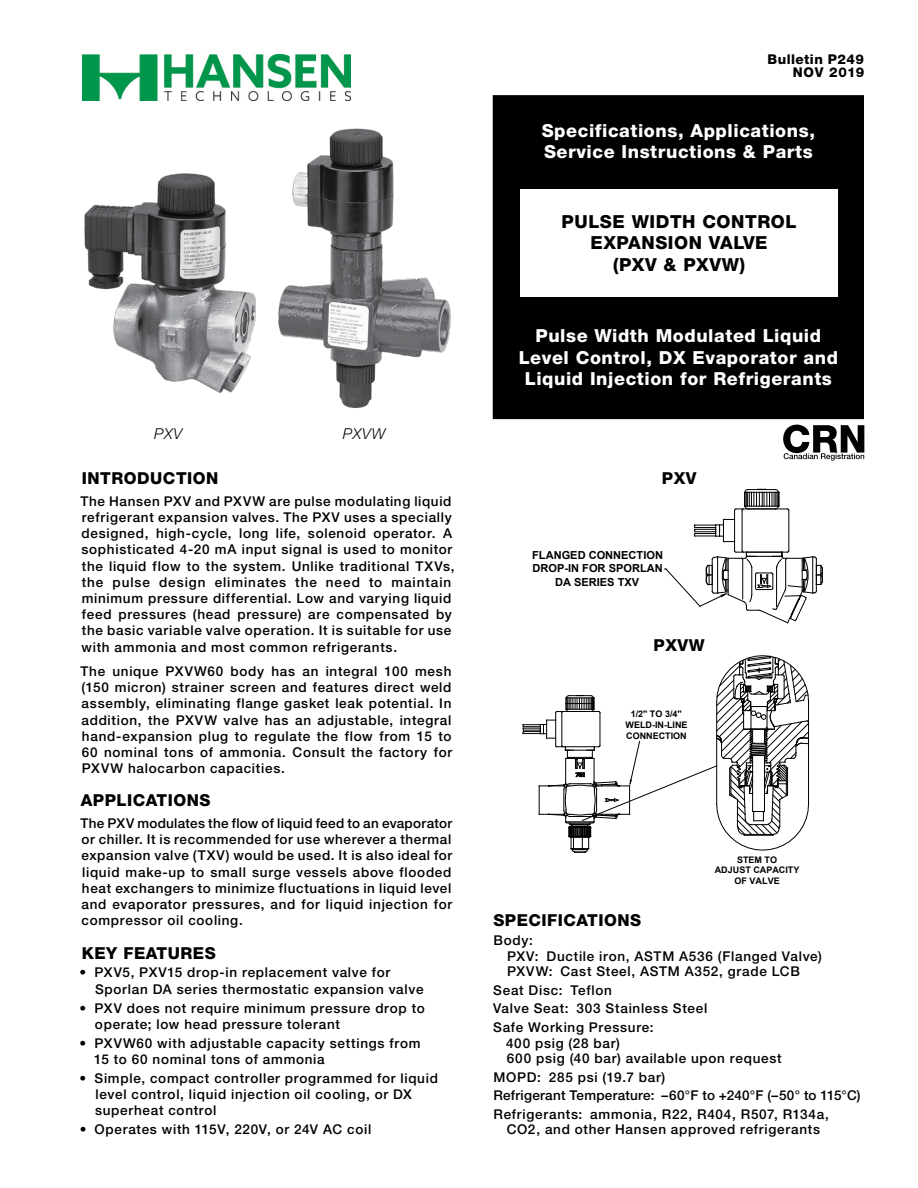
<style>
.page{position:relative;width:918px;height:1188px;background:#fff}
.page>*{position:absolute;margin:0;border:0;box-sizing:border-box;transform-origin:0 0}
.t1{font:800 18px/21.6px "Helvetica Neue LT Std";letter-spacing:.03em;color:#fff}
.t2{font:800 18px/21.6px "Helvetica Neue LT Std";letter-spacing:.03em;color:#000;text-align:center}
.t3{font:800 16.5px "Helvetica Neue LT Std";letter-spacing:.03em;color:#000}
.t4{font:italic 300 15px "Helvetica Neue LT Std";letter-spacing:.04em;color:#000}
.t5{font:500 13.5px/16.2px "Helvetica Neue LT Std";letter-spacing:.055em;color:#000}
.t6{font:800 13.5px/14.7px "Helvetica Neue LT Std";letter-spacing:.03em;color:#000}
.t7{font:700 11.1px/13.4px "Arial";color:#000;text-align:center}
.t8{font:700 9px/10.9px "Arial";color:#000;text-align:center}
</style>
<div class="page">
<svg style="left:783px;top:425px;width:81px;height:36px"></svg>
<hr style="left:736px;top:509px;width:51px;height:1px;background:#000">
<hr style="left:734px;top:510px;width:1px;height:41px;background:#000">
<hr style="left:742px;top:510px;width:1px;height:41px;background:#000">
<svg style="left:694px;top:519px;width:41px;height:23px"></svg>
<hr style="left:789px;top:510px;width:1px;height:41px;background:#000">
<svg style="left:742px;top:489px;width:38px;height:22px"></svg>
<svg style="left:665px;top:551px;width:158px;height:72px"></svg>
<svg style="left:523px;top:655px;width:286px;height:198px"></svg>
<div style="left:494px;top:96px;width:369px;height:322px;background:#000"></div>
<div style="left:493px;top:95px;width:371px;height:324px;border:2px solid #000"></div>
<div style="left:520px;top:189px;width:318px;height:108px;background:#fff"></div>
<img style="left:84px;top:173px;width:172px;height:220px">
<img style="left:278px;top:128px;width:173px;height:280px">
<img style="left:82px;top:55px;width:269px;height:46px">
<p class="t4" style="left:154px;top:425px;width:30px">PXV</p>
<p class="t4" style="left:343px;top:425px;width:44px">PXVW</p>
<p class="t3" style="left:82px;top:469px;width:138px">INTRODUCTION</p>
<p class="t5" style="left:81px;top:493px;width:376px">The Hansen PXV and PXVW are pulse modulating liquid refrigerant expansion valves. The PXV uses a specially designed, high-cycle, long life, solenoid operator. A sophisticated 4-20 mA input signal is used to monitor the liquid flow to the system. Unlike traditional TXVs, the pulse design eliminates the need to maintain minimum pressure differential. Low and varying liquid feed pressures (head pressure) are compensated by the basic variable valve operation. It is suitable for use with ammonia and most common refrigerants.</p>
<p class="t5" style="left:81px;top:663px;width:373px;text-align:justify">The unique PXVW60 body has an integral 100 mesh (150 micron) strainer screen and features direct weld assembly, eliminating flange gasket leak potential. In addition, the PXVW valve has an adjustable, integral hand-expansion plug to regulate the flow from 15 to 60 nominal tons of ammonia. Consult the factory for PXVW halocarbon capacities.</p>
<p class="t3" style="left:81px;top:791px;width:131px">APPLICATIONS</p>
<p class="t5" style="left:81px;top:815px;width:373px;text-align:justify">The PXV modulates the flow of liquid feed to an evaporator or chiller. It is recommended for use wherever a thermal expansion valve (TXV) would be used. It is also ideal for liquid make-up to small surge vessels above flooded heat exchangers to minimize fluctuations in liquid level and evaporator pressures, and for liquid injection for compressor oil cooling.</p>
<p class="t3" style="left:82px;top:943px;width:136px">KEY FEATURES</p>
<p class="t5" style="left:95px;top:964px;width:330px;text-indent:-15px">• PXV5, PXV15 drop-in replacement valve for<br>Sporlan DA series thermostatic expansion valve</p>
<p class="t5" style="left:95px;top:1000px;width:331px;text-indent:-15px">• PXV does not require minimum pressure drop to operate; low head pressure tolerant</p>
<p class="t5" style="left:94px;top:1035px;width:328px;text-indent:-14px">• PXVW60 with adjustable capacity settings from<br>15 to 60 nominal tons of ammonia</p>
<p class="t5" style="left:95px;top:1070px;width:344px;text-indent:-15px">• Simple, compact controller programmed for liquid level control, liquid injection oil cooling, or DX superheat control</p>
<p class="t5" style="left:80px;top:1121px;width:293px">• Operates with 115V, 220V, or 24V AC coil</p>
<p class="t6" style="left:793px;top:51px;width:72px;text-indent:-26px">Bulletin P249<br>OCT</p>
<p class="t6" style="left:793px;top:65px;width:73px">NOV 2019</p>
<p class="t6" style="left:855px;top:66px;width:10px">3</p>
<h1 class="t1" style="left:542px;top:120px;width:275px">Specifications, Applications,<br>Service Instructions &amp; Parts</h1>
<h1 class="t2" style="left:562px;top:210px;width:236px">PULSE WIDTH CONTROL<br>EXPANSION VALVE<br>(PXV &amp; PXVW)</h1>
<h1 class="t1" style="left:519px;top:325px;width:321px;text-align:center">Pulse Width Modulated Liquid<br>Level Control, DX Evaporator and<br>Liquid Injection for Refrigerants</h1>
<p class="t3" style="left:662px;top:469px;width:36px">PXV</p>
<p class="t7" style="left:532px;top:549px;width:132px">FLANGED CONNECTION<br>DROP-IN FOR SPORLAN<br>DA SERIES TXV</p>
<p class="t3" style="left:654px;top:635px;width:53px">PXVW</p>
<p class="t8" style="left:626px;top:709px;width:64px">1/2" TO 3/4"<br>WELD-IN-LINE<br>CONNECTION</p>
<p class="t8" style="left:715px;top:854px;width:86px">STEM TO<br>ADJUST CAPACITY<br>OF VALVE</p>
<p class="t3" style="left:493px;top:911px;width:149px">SPECIFICATIONS</p>
<p class="t5" style="left:507px;top:932px;width:316px;line-height:15.8px;text-indent:-14px">Body:<br>PXV: Ductile iron, ASTM A536 (Flanged Valve)<br>PXVW: Cast Steel, ASTM A352, grade LCB</p>
<p class="t5" style="left:493px;top:981px;width:216px;line-height:18.5px">Seat Disc: Teflon<br>Valve Seat: 303 Stainless Steel<br>Safe Working Pressure:</p>
<p class="t5" style="left:506px;top:1035px;width:277px;line-height:15.8px">400 psig (28 bar)<br>600 psig (40 bar) available upon request</p>
<p class="t5" style="left:494px;top:1068px;width:369px;line-height:18.5px">MOPD: 285 psi (19.7 bar)<br>Refrigerant Temperature: –60°F to +240°F (–50° to 115°C)<br>Refrigerants: ammonia, R22, R404, R507, R134a,</p>
<p class="t5" style="left:507px;top:1121px;width:315px">CO2, and other Hansen approved refrigerants</p>
</div>
